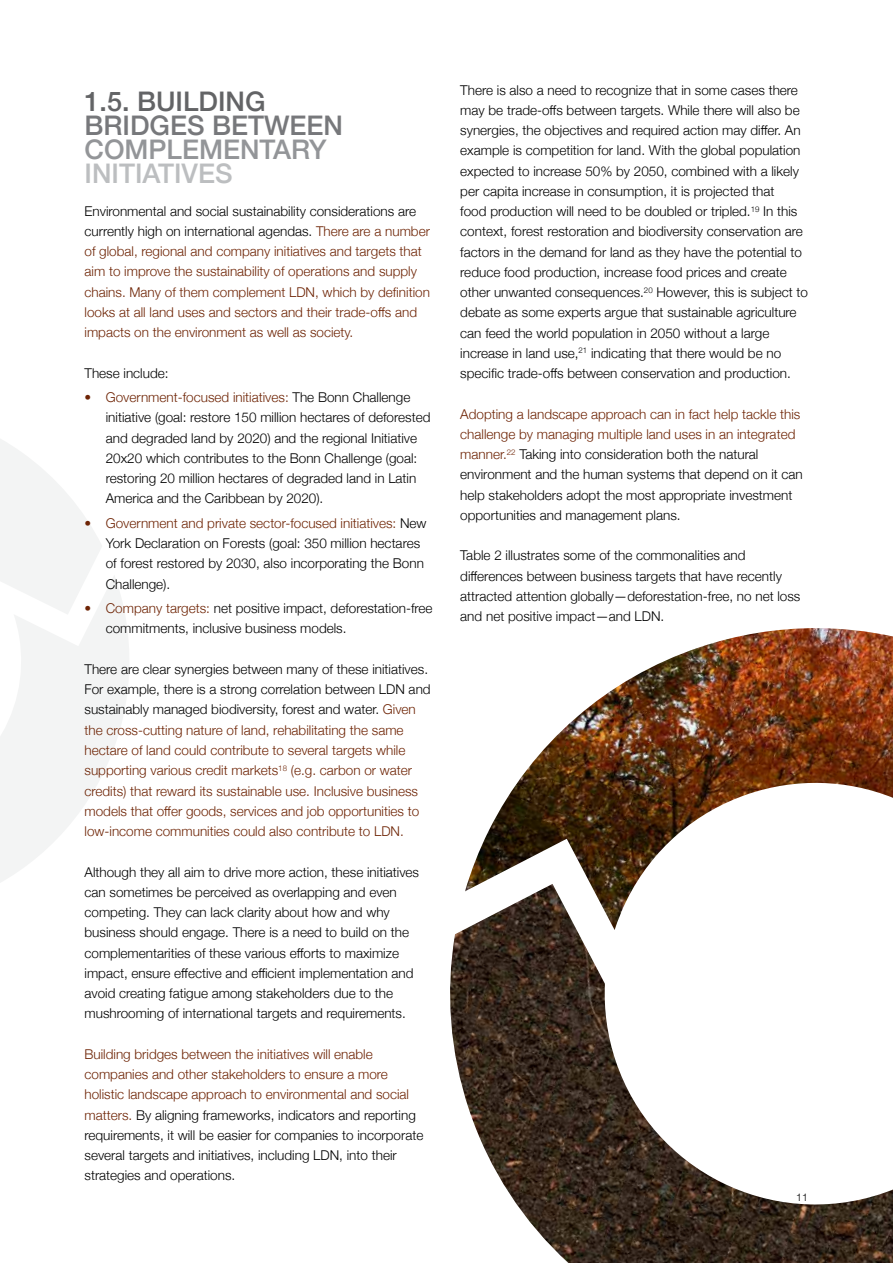
<style>
.page{position:relative;width:893px;height:1263px;background:#fff}
.page>*{position:absolute;margin:0;border:0;box-sizing:border-box;transform-origin:0 0}
.t1{font:500 27px "Helvetica Neue";color:#77787b}
.t2{font:500 27px "Helvetica Neue";color:#939598}
.t3{font:500 27px "Helvetica Neue";color:#636466}
.t4{font:500 27px "Helvetica Neue";color:#bcbec0}
.t5{font:300 13.5px/20.2px "Helvetica Neue";color:#000}
.t6{font:300 13.5px/20.2px "Helvetica Neue";color:#6e2405}
.t7{font:300 10.5px "Helvetica Neue";color:#000}
.s1{color:#000}
.s2{color:#6e2405}
</style>
<div class="page">
<img style="left:450px;top:929px;width:443px;height:334px">
<img style="left:465px;top:628px;width:428px;height:302px">
<svg style="left:0;top:439px;width:102px;height:135px"></svg>
<svg style="left:0;top:574px;width:129px;height:308px;fill:#f3f4f4"></svg>
<h1 class="t3" style="left:85px;top:79px;width:183px">1.5. BUILDING</h1>
<h1 class="t1" style="left:85px;top:103px;width:260px">BRIDGES BETWEEN</h1>
<h1 class="t2" style="left:85px;top:127px;width:244px">COMPLEMENTARY</h1>
<h1 class="t4" style="left:85px;top:151px;width:150px">INITIATIVES</h1>
<p class="t6" style="left:85px;top:200px;width:347px"><span class="s1">Environmental and social sustainability considerations are currently high on international agendas.</span> There are a number of global, regional and company initiatives and targets that aim to improve the sustainability of operations and supply chains. Many of them complement LDN, which by definition looks at all land uses and sectors and their trade-offs and impacts on the environment as well as society.</p>
<p class="t5" style="left:85px;top:362px;width:86px">These include:</p>
<p class="t5" style="left:106px;top:386px;width:326px;text-indent:-21px"><span class="s2">• Government-focused initiatives:</span> The Bonn Challenge initiative (goal: restore 150 million hectares of deforested and degraded land by 2020) and the regional Initiative 20x20 which contributes to the Bonn Challenge (goal: restoring 20 million hectares of degraded land in Latin America and the Caribbean by 2020).</p>
<p class="t5" style="left:106px;top:512px;width:322px;text-indent:-21px"><span class="s2">• Government and private sector-focused initiatives:</span> New York Declaration on Forests (goal: 350 million hectares of forest restored by 2030, also incorporating the Bonn Challenge).</p>
<p class="t5" style="left:106px;top:597px;width:328px;text-indent:-21px"><span class="s2">• Company targets:</span> net positive impact, deforestation-free commitments, inclusive business models.</p>
<p class="t6" style="left:85px;top:658px;width:348px"><span class="s1">There are clear synergies between many of these initiatives.<br>For example, there is a strong correlation between LDN and sustainably managed biodiversity, forest and water.</span> Given the cross-cutting nature of land, rehabilitating the same hectare of land could contribute to several targets while supporting various credit markets<sup>18</sup> (e.g. carbon or water credits) that reward its sustainable use. Inclusive business models that offer goods, services and job opportunities to low-income communities could also contribute to LDN.</p>
<p class="t5" style="left:85px;top:860px;width:336px">Although they all aim to drive more action, these initiatives can sometimes be perceived as overlapping and even competing. They can lack clarity about how and why business should engage. There is a need to build on the complementarities of these various efforts to maximize impact, ensure effective and efficient implementation and avoid creating fatigue among stakeholders due to the mushrooming of international targets and requirements.</p>
<p class="t5" style="left:85px;top:1043px;width:340px"><span class="s2">Building bridges between the initiatives will enable companies and other stakeholders to ensure a more holistic landscape approach to environmental and social matters.</span> By aligning frameworks, indicators and reporting requirements, it will be easier for companies to incorporate several targets and initiatives, including LDN, into their strategies and operations.</p>
<p class="t5" style="left:460px;top:79px;width:349px">There is also a need to recognize that in some cases there may be trade-offs between targets. While there will also be synergies, the objectives and required action may differ. An example is competition for land. With the global population expected to increase 50% by 2050, combined with a likely per capita increase in consumption, it is projected that<br>food production will need to be doubled or tripled.<sup>19</sup> In this context, forest restoration and biodiversity conservation are factors in the demand for land as they have the potential to reduce food production, increase food prices and create other unwanted consequences.<sup>20</sup> However, this is subject to debate as some experts argue that sustainable agriculture can feed the world population in 2050 without a large increase in land use,<sup>21</sup> indicating that there would be no specific trade-offs between conservation and production.</p>
<p class="t5" style="left:460px;top:403px;width:344px"><span class="s2">Adopting a landscape approach can in fact help tackle this challenge by managing multiple land uses in an integrated manner.</span><sup>22</sup> Taking into consideration both the natural environment and the human systems that depend on it can help stakeholders adopt the most appropriate investment opportunities and management plans.</p>
<p class="t5" style="left:460px;top:544px;width:342px">Table 2 illustrates some of the commonalities and differences between business targets that have recently attracted attention globally—deforestation-free, no net loss and net positive impact—and LDN.</p>
<p class="t7" style="left:796px;top:1188px;width:13px">11</p>
</div>
